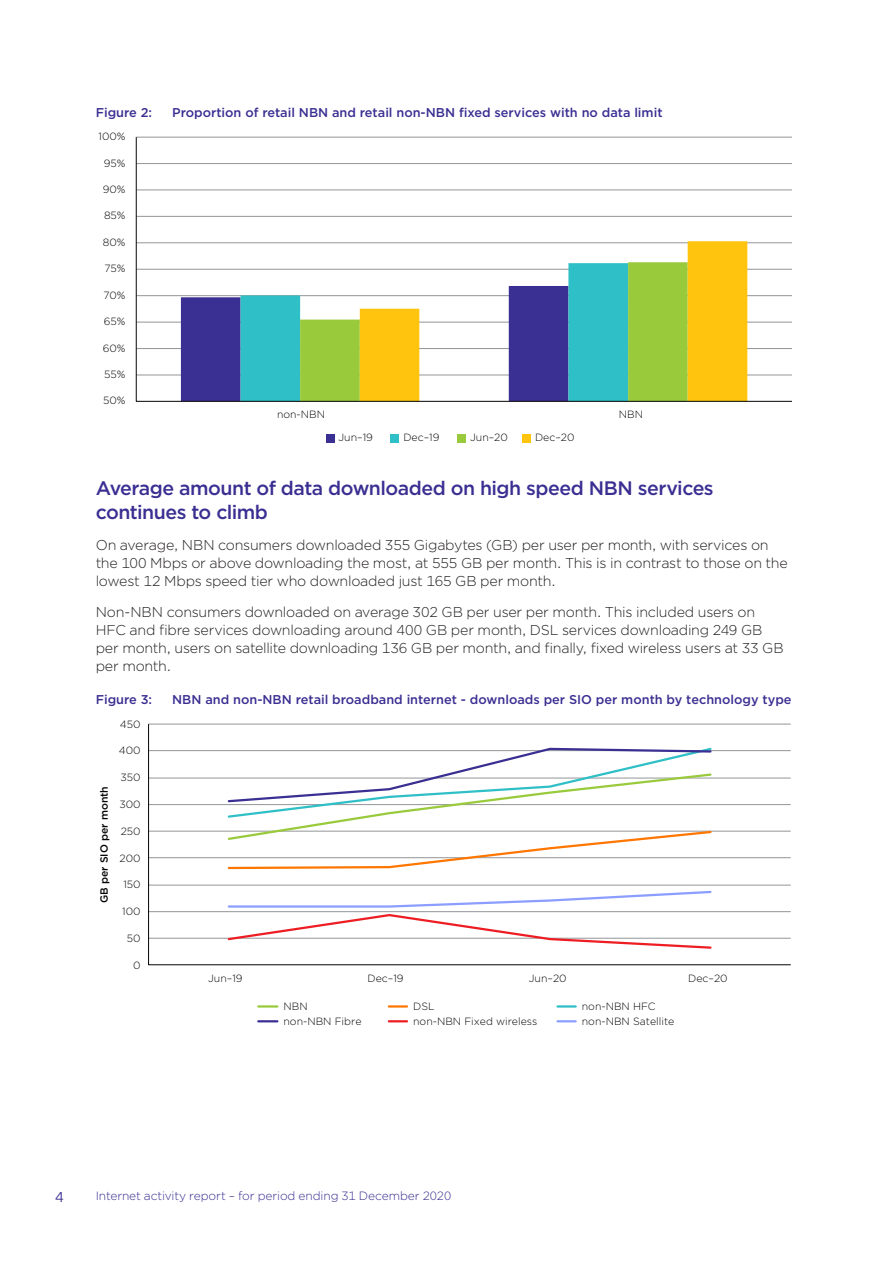
<style>
.page{position:relative;width:893px;height:1263px;background:#fff}
.page>*{position:absolute;margin:0;border:0;box-sizing:border-box;transform-origin:0 0}
._02_Heading_3{font:500 19.5px/24px "Gotham";letter-spacing:-.025em;color:#3a2f92}
._01_Body_text{font:300 14.25px/18px "Gotham";letter-spacing:-.015em;color:#231f20}
.t1{font:14.25px "Gotham";color:#3a2f92}
._02_Figure_Heading{font:500 12.75px "Gotham";color:#3a2f92}
.t2{font:300 12px "Gotham";letter-spacing:-.005em;color:#3a2f92}
.t3{font:300 10.5px "Gotham";color:#040503}
.t4{font:500 10.5px "Gotham";color:#040503}
</style>
<div class="page">
<div style="left:326px;top:434px;width:8px;height:8px;background:#3a2f92"></div>
<div style="left:391px;top:434px;width:8px;height:8px;background:#2fbfc6"></div>
<div style="left:457px;top:434px;width:9px;height:8px;background:#99ca3b"></div>
<div style="left:522px;top:434px;width:9px;height:8px;background:#fec40e"></div>
<svg style="left:135px;top:136px;width:657px;height:266px"></svg>
<svg style="left:148px;top:723px;width:643px;height:242px"></svg>
<svg style="left:226px;top:746px;width:487px;height:124px"></svg>
<svg style="left:226px;top:889px;width:487px;height:61px"></svg>
<svg style="left:258px;top:1005px;width:19px;height:2px"></svg>
<svg style="left:389px;top:1005px;width:18px;height:2px"></svg>
<svg style="left:557px;top:1005px;width:19px;height:2px"></svg>
<svg style="left:258px;top:1020px;width:19px;height:2px"></svg>
<svg style="left:389px;top:1020px;width:18px;height:2px"></svg>
<svg style="left:557px;top:1020px;width:19px;height:2px"></svg>
<p class="_02_Figure_Heading" style="left:96px;top:104px;width:58px">Figure 2:</p>
<p class="_02_Figure_Heading" style="left:172px;top:104px;width:492px">Proportion of retail NBN and retail non-NBN fixed services with no data limit</p>
<p class="t3" style="left:99px;top:130px;width:29px">100%</p>
<p class="t3" style="left:104px;top:156px;width:23px">95%</p>
<p class="t3" style="left:103px;top:183px;width:24px">90%</p>
<p class="t3" style="left:104px;top:209px;width:23px">85%</p>
<p class="t3" style="left:103px;top:235px;width:24px">80%</p>
<p class="t3" style="left:104px;top:262px;width:23px">75%</p>
<p class="t3" style="left:103px;top:288px;width:24px">70%</p>
<p class="t3" style="left:104px;top:315px;width:23px">65%</p>
<p class="t3" style="left:103px;top:341px;width:24px">60%</p>
<p class="t3" style="left:104px;top:368px;width:23px">55%</p>
<p class="t3" style="left:103px;top:394px;width:24px">50%</p>
<p class="t3" style="left:277px;top:408px;width:49px">non-NBN</p>
<p class="t3" style="left:619px;top:408px;width:26px">NBN</p>
<p class="t3" style="left:338px;top:431px;width:36px">Jun–19</p>
<p class="t3" style="left:403px;top:431px;width:38px">Dec–19</p>
<p class="t3" style="left:470px;top:431px;width:39px">Jun–20</p>
<p class="t3" style="left:535px;top:431px;width:41px">Dec–20</p>
<h2 class="_02_Heading_3" style="left:96px;top:476px;width:619px">Average amount of data downloaded on high speed NBN services continues to climb</h2>
<p class="_01_Body_text" style="left:96px;top:536px;width:694px">On average, NBN consumers downloaded 355 Gigabytes (GB) per user per month, with services on the 100 Mbps or above downloading the most, at 555 GB per month. This is in contrast to those on the lowest 12 Mbps speed tier who downloaded just 165 GB per month.</p>
<p class="_01_Body_text" style="left:96px;top:602px;width:689px">Non-NBN consumers downloaded on average 302 GB per user per month. This included users on HFC and fibre services downloading around 400 GB per month, DSL services downloading 249 GB per month, users on satellite downloading 136 GB per month, and finally, fixed wireless users at 33 GB per month.</p>
<p class="_02_Figure_Heading" style="left:96px;top:691px;width:58px">Figure 3:</p>
<p class="_02_Figure_Heading" style="left:172px;top:691px;width:621px">NBN and non-NBN retail broadband internet - downloads per SIO per month by technology type</p>
<p class="t3" style="left:120px;top:718px;width:22px">450</p>
<p class="t3" style="left:119px;top:744px;width:23px">400</p>
<p class="t4" style="left:97px;top:903px;width:119px;rotate:-90deg">GB per SIO per month</p>
<p class="t3" style="left:121px;top:771px;width:22px">350</p>
<p class="t3" style="left:119px;top:797px;width:23px">300</p>
<p class="t3" style="left:121px;top:825px;width:22px">250</p>
<p class="t3" style="left:120px;top:851px;width:23px">200</p>
<p class="t3" style="left:123px;top:878px;width:19px">150</p>
<p class="t3" style="left:122px;top:904px;width:20px">100</p>
<p class="t3" style="left:127px;top:932px;width:15px">50</p>
<p class="t3" style="left:133px;top:958px;width:9px">0</p>
<p class="t3" style="left:208px;top:971px;width:36px">Jun–19</p>
<p class="t3" style="left:367px;top:971px;width:38px">Dec–19</p>
<p class="t3" style="left:529px;top:971px;width:39px">Jun–20</p>
<p class="t3" style="left:688px;top:971px;width:41px">Dec–20</p>
<p class="t3" style="left:284px;top:999px;width:26px">NBN</p>
<p class="t3" style="left:413px;top:999px;width:23px">DSL</p>
<p class="t3" style="left:582px;top:999px;width:75px">non-NBN HFC</p>
<p class="t3" style="left:284px;top:1014px;width:79px">non-NBN Fibre</p>
<p class="t3" style="left:413px;top:1014px;width:126px">non-NBN Fixed wireless</p>
<p class="t3" style="left:582px;top:1014px;width:94px">non-NBN Satellite</p>
<p class="t1" style="left:55px;top:1188px;width:10px">4</p>
<p class="t2" style="left:96px;top:1188px;width:357px">Internet activity report – for period ending 31 December 2020</p>
</div>
